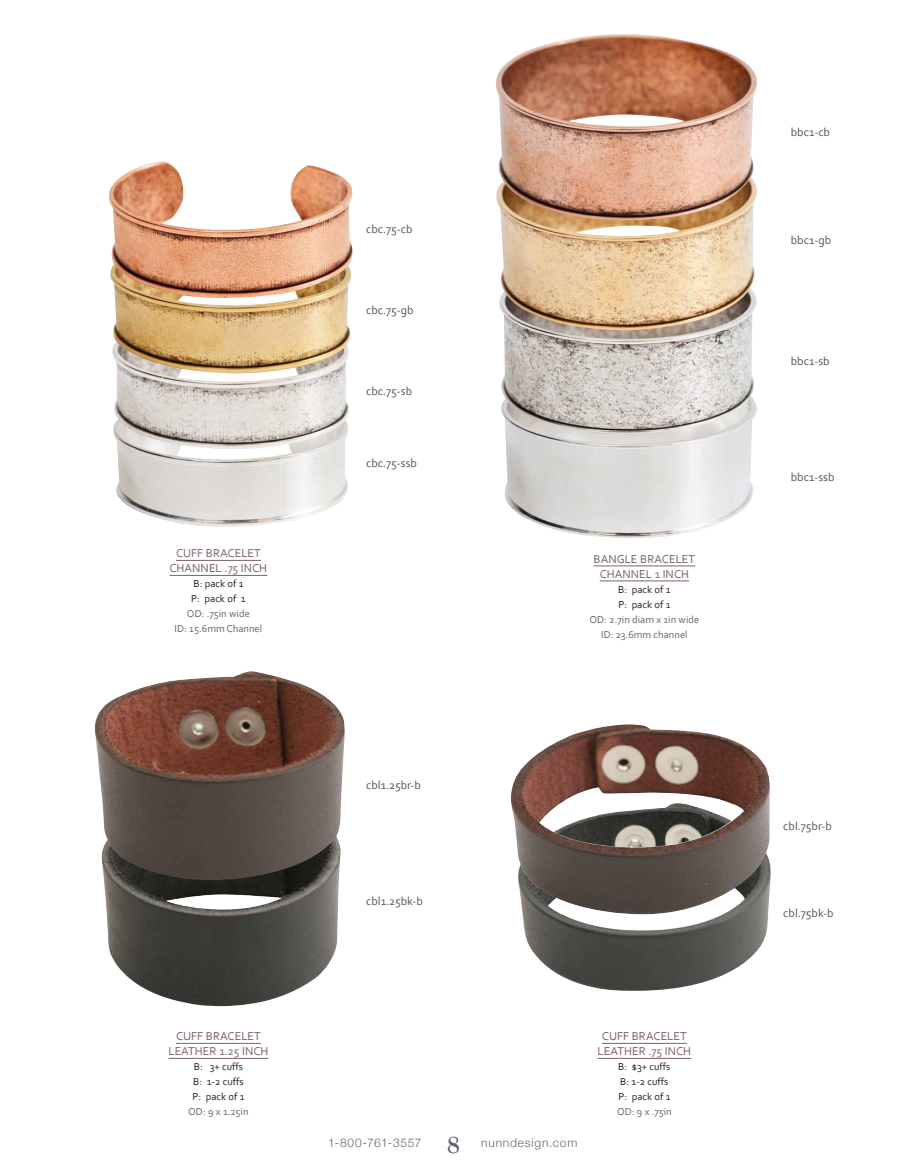
<style>
.page{position:relative;width:905px;height:1175px;background:#fff}
.page>*{position:absolute;margin:0;border:0;box-sizing:border-box;transform-origin:0 0}
.t1{font:700 25.5px "Goudy Old Style T";color:#5f656d}
.t2{font:12px "Corbel";color:#5e4f50}
.t3{font:12px/15px "Corbel";color:#7b6368;text-align:center}
.t4{font:300 12px "Helvetica Neue";letter-spacing:.065em;color:#5f656d}
.t5{font:10.5px/15px "Corbel";color:#231f20}
.t6{font:10.5px/15px "Corbel";color:#5f656d;text-align:center}
</style>
<div class="page">
<hr style="left:602px;top:1043px;width:84px;height:1px;background:#7b6368">
<hr style="left:597px;top:1058px;width:94px;height:1px;background:#7b6368">
<hr style="left:176px;top:1043px;width:85px;height:1px;background:#7b6368">
<hr style="left:168px;top:1058px;width:100px;height:1px;background:#7b6368">
<img style="left:522px;top:803px;width:248px;height:188px">
<img style="left:511px;top:724px;width:258px;height:190px">
<img style="left:104px;top:880px;width:235px;height:126px">
<img style="left:94px;top:671px;width:251px;height:209px">
<img style="left:504px;top:436px;width:250px;height:102px">
<img style="left:501px;top:332px;width:256px;height:104px">
<img style="left:499px;top:221px;width:258px;height:111px">
<hr style="left:593px;top:565px;width:102px;height:1px;background:#7b6368">
<hr style="left:599px;top:580px;width:90px;height:1px;background:#7b6368">
<img style="left:496px;top:34px;width:261px;height:187px">
<hr style="left:176px;top:560px;width:85px;height:1px;background:#7b6368">
<hr style="left:169px;top:575px;width:98px;height:1px;background:#7b6368">
<img style="left:116px;top:450px;width:232px;height:77px">
<img style="left:113px;top:373px;width:236px;height:77px">
<img style="left:112px;top:299px;width:239px;height:74px">
<img style="left:109px;top:161px;width:244px;height:138px">
<p class="t3" style="left:169px;top:545px;width:99px">CUFF BRACELET<br>CHANNEL .75 INCH</p>
<p class="t5" style="left:191px;top:576px;width:56px">B: pack of 1<br>P: pack of 1</p>
<p class="t6" style="left:174px;top:606px;width:89px">OD: .75in wide<br>ID: 15.6mm Channel</p>
<p class="t3" style="left:168px;top:1028px;width:101px">CUFF BRACELET<br>LEATHER 1.25 INCH</p>
<p class="t5" style="left:192px;top:1059px;width:54px">B: 3+ cuffs<br>B: 1-2 cuffs<br>P: pack of 1</p>
<p class="t6" style="left:188px;top:1104px;width:62px">OD: 9 x 1.25in</p>
<p class="t2" style="left:366px;top:222px;width:48px">cbc.75-cb</p>
<p class="t2" style="left:366px;top:303px;width:49px">cbc.75-gb</p>
<p class="t2" style="left:366px;top:384px;width:47px">cbc.75-sb</p>
<p class="t2" style="left:366px;top:456px;width:52px">cbc.75-ssb</p>
<p class="t3" style="left:593px;top:551px;width:103px">BANGLE BRACELET<br>CHANNEL 1 INCH</p>
<p class="t5" style="left:618px;top:581px;width:54px">B: pack of 1<br>P: pack of 1</p>
<p class="t6" style="left:589px;top:611px;width:111px">OD: 2.7in diam x 1in wide<br>ID: 23.6mm channel</p>
<p class="t2" style="left:366px;top:777px;width:56px">cbl1.25br-b</p>
<p class="t2" style="left:366px;top:893px;width:58px">cbl1.25bk-b</p>
<h1 class="t1" style="left:447px;top:1130px;width:14px">8</h1>
<p class="t4" style="left:328px;top:1135px;width:95px">1-800-761-3557</p>
<p class="t4" style="left:481px;top:1135px;width:98px">nunndesign.com</p>
<p class="t3" style="left:597px;top:1028px;width:95px">CUFF BRACELET<br>LEATHER .75 INCH</p>
<p class="t5" style="left:618px;top:1059px;width:54px">B: $3+ cuffs<br>B: 1-2 cuffs<br>P: pack of 1</p>
<p class="t6" style="left:617px;top:1104px;width:56px">OD: 9 x .75in</p>
<p class="t2" style="left:790px;top:124px;width:41px">bbc1-cb</p>
<p class="t2" style="left:790px;top:232px;width:42px">bbc1-gb</p>
<p class="t2" style="left:790px;top:354px;width:40px">bbc1-sb</p>
<p class="t2" style="left:790px;top:469px;width:45px">bbc1-ssb</p>
<p class="t2" style="left:783px;top:819px;width:50px">cbl.75br-b</p>
<p class="t2" style="left:783px;top:905px;width:52px">cbl.75bk-b</p>
</div>
